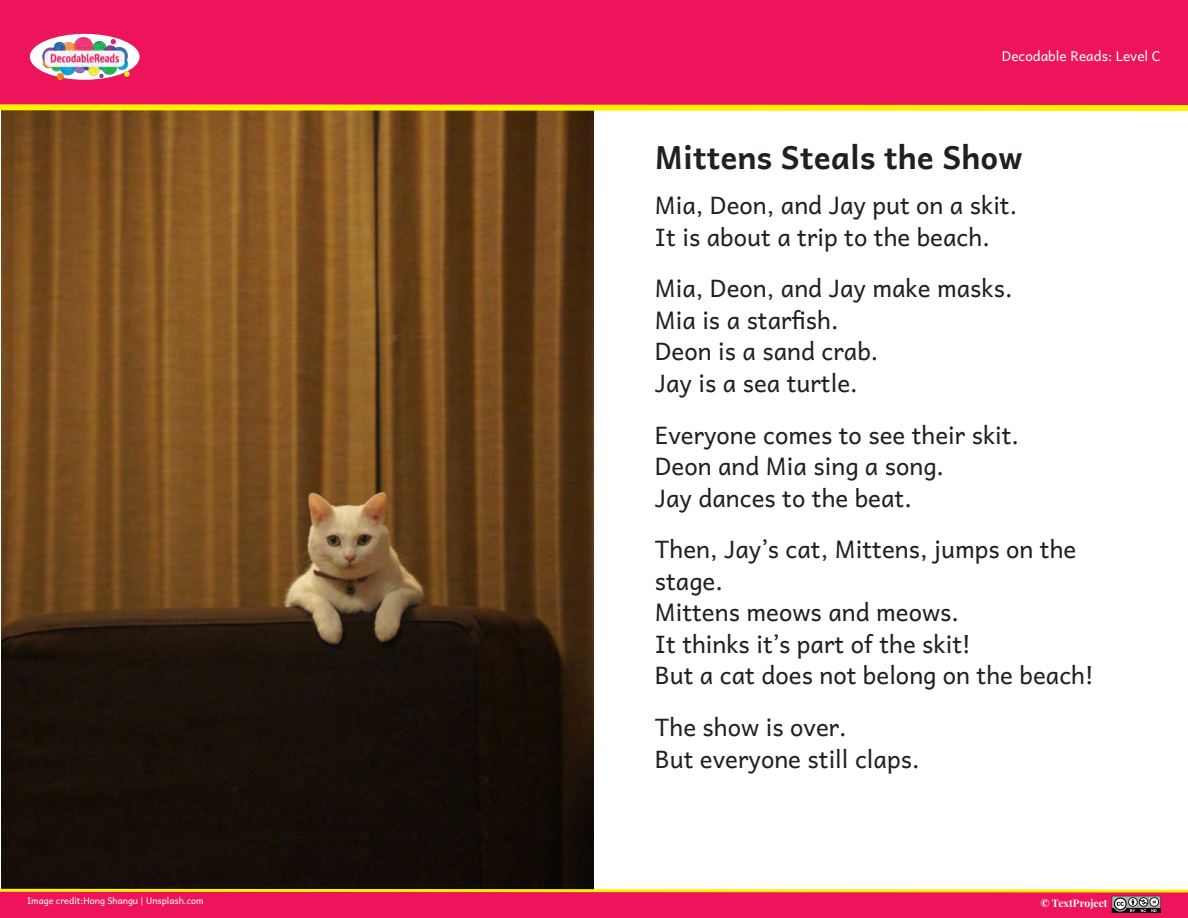
<style>
.page{position:relative;width:1188px;height:918px;background:#fff}
.page>*{position:absolute;margin:0;border:0;box-sizing:border-box;transform-origin:0 0}
.t1{font:700 31.5px "Andika";color:#231f20}
.t2{font:24px/31.5px "Andika";color:#231f20}
.t3{font:13.5px "Andika";color:#fff}
.t4{font:700 10.5px "Playfair Display";color:#fff}
.t5{font:9px "Andika";color:#fff}
</style>
<div class="page">
<img style="left:1px;top:114px;width:593px;height:773px">
<div style="left:0;top:0;width:1188px;height:108px;background:#ed145b"></div>
<div style="left:30px;top:34px;width:110px;height:46px;background:#fff;border-radius:50%"></div>
<img style="left:38px;top:35px;width:95px;height:46px">
<svg style="left:0;top:104px;width:1188px;height:10px"></svg>
<svg style="left:0;top:887px;width:1188px;height:31px;background:#e63456"></svg>
<p class="t5" style="left:27px;top:895px;width:178px">Image credit:Hong Shangu | Unsplash.com</p>
<p class="t3" style="left:1002px;top:49px;width:160px">Decodable Reads: Level C</p>
<h1 class="t1" style="left:655px;top:140px;width:369px">Mittens Steals the Show</h1>
<p class="t2" style="left:655px;top:190px;width:364px">Mia, Deon, and Jay put on a skit.<br>It is about a trip to the beach.</p>
<p class="t2" style="left:655px;top:273px;width:359px">Mia, Deon, and Jay make masks.<br>Mia is a starfish.<br>Deon is a sand crab.<br>Jay is a sea turtle.</p>
<p class="t2" style="left:655px;top:420px;width:366px">Everyone comes to see their skit.<br>Deon and Mia sing a song.<br>Jay dances to the beat.</p>
<p class="t2" style="left:655px;top:534px;width:441px">Then, Jay’s cat, Mittens, jumps on the stage.<br>Mittens meows and meows.<br>It thinks it’s part of the skit!<br>But a cat does not belong on the beach!</p>
<p class="t2" style="left:655px;top:712px;width:266px">The show is over.<br>But everyone still claps.</p>
<p class="t4" style="left:1040px;top:895px;width:69px">© TextProject</p>
</div>
